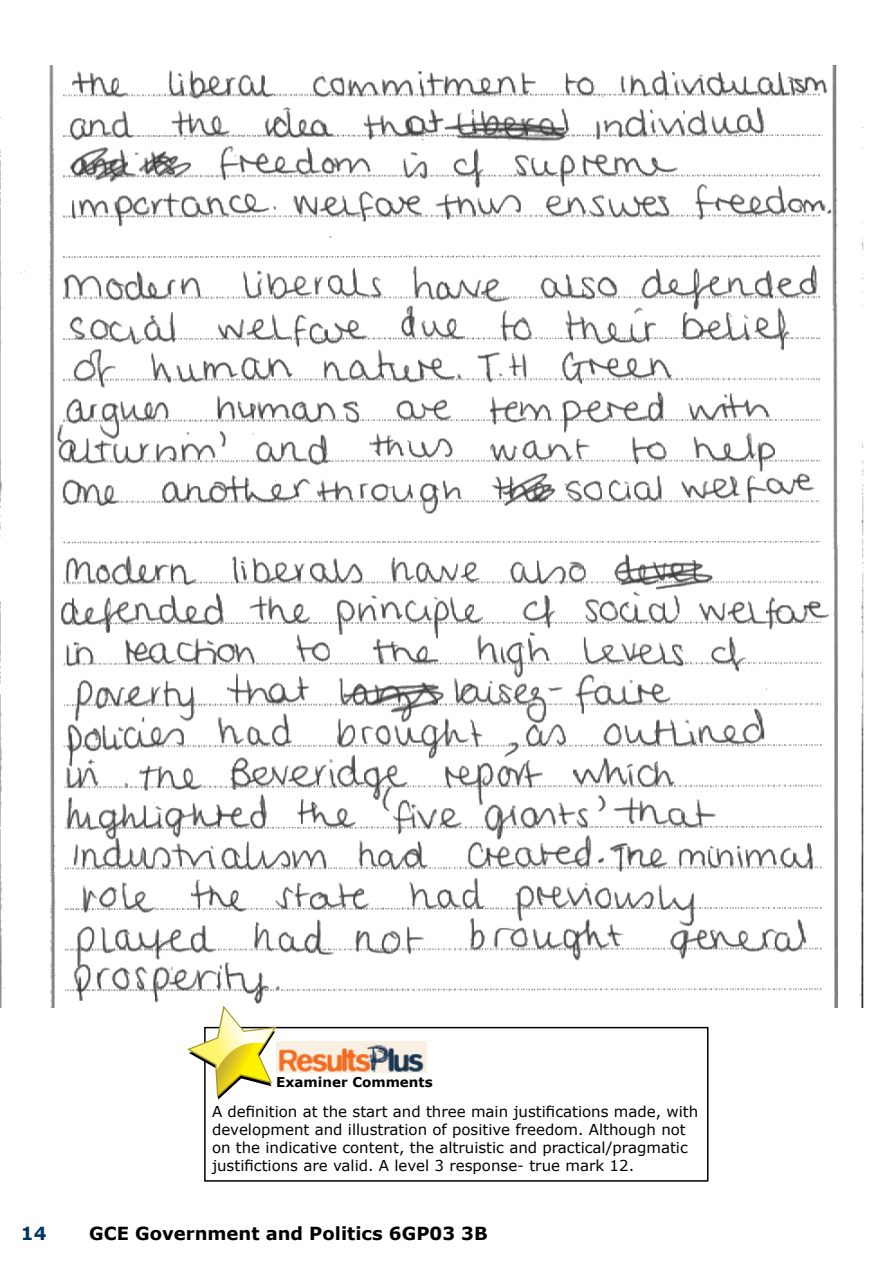
<style>
.page{position:relative;width:893px;height:1263px;background:#fff}
.page>*{position:absolute;margin:0;border:0;box-sizing:border-box;transform-origin:0 0}
.t1{font:700 18px "Verdana";color:#000}
.t2{font:700 18px "Verdana";color:#00355f}
.t3{font:15px/18px "Verdana";color:#000}
.t4{font:700 13.5px "Verdana";color:#000}
</style>
<div class="page">
<img style="left:1px;top:66px;width:863px;height:941px">
<div style="left:204px;top:1027px;width:504px;height:155px;border:2px solid #000"></div>
<img style="left:277px;top:1041px;width:150px;height:32px">
<svg style="left:185px;top:1005px;width:92px;height:94px"></svg>
<p class="t4" style="left:276px;top:1073px;width:158px">Examiner Comments</p>
<p class="t3" style="left:212px;top:1102px;width:488px">A definition at the start and three main justifications made, with development and illustration of positive freedom. Although not on the indicative content, the altruistic and practical/pragmatic justifictions are valid. A level 3 response- true mark 12.</p>
<p class="t2" style="left:21px;top:1221px;width:27px">14</p>
<p class="t1" style="left:89px;top:1221px;width:400px">GCE Government and Politics 6GP03 3B</p>
</div>
